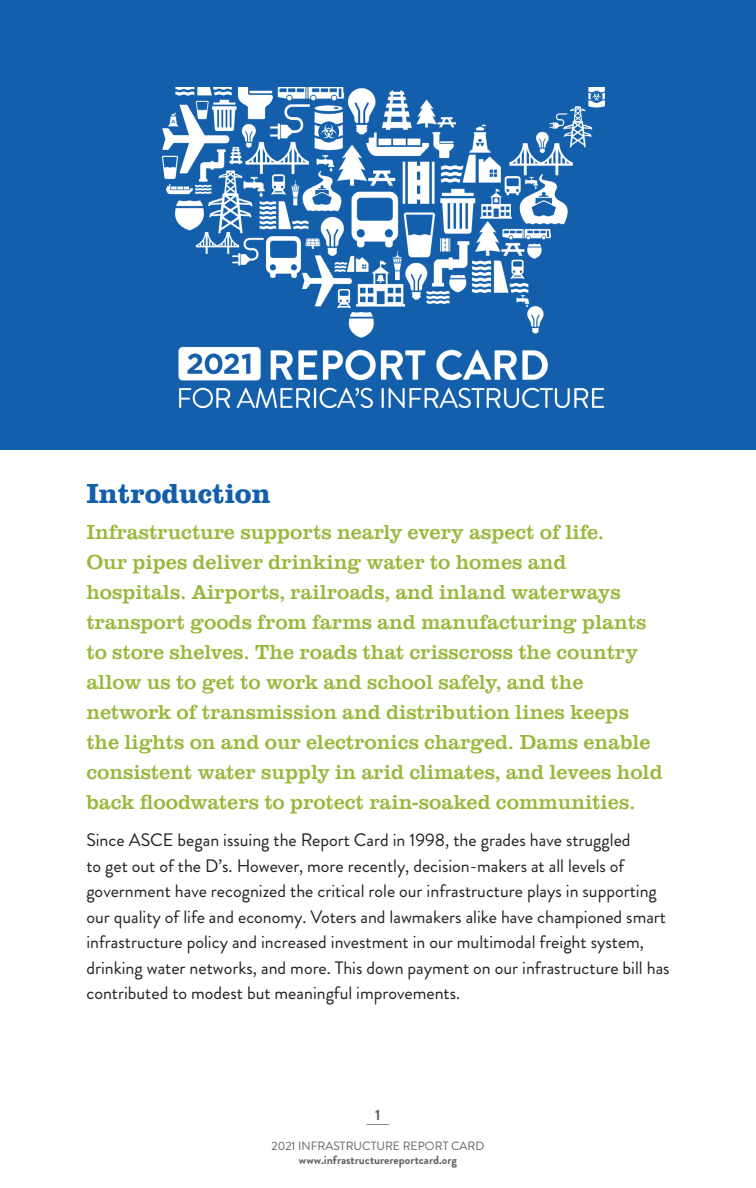
<style>
.page{position:relative;width:756px;height:1188px;background:#fff}
.page>*{position:absolute;margin:0;border:0;box-sizing:border-box;transform-origin:0 0}
.t1{font:700 28.5px "Clarendon URW";color:#135fab}
.t2{font:21px/30px "Clarendon URW";color:#99b73b}
.t3{font:18px/25.5px "Brandon Grotesque";color:#231f20}
.t4{font:700 15px "Brandon Grotesque";color:#5e6267}
.t5{font:12px/25.5px "Brandon Grotesque";color:#5e6267;text-align:center}
.t6{font:700 12px "Brandon Grotesque";color:#5e6267}
</style>
<div class="page">
<div style="left:0;top:0;width:756px;height:450px;background:#135fab"></div>
<img style="left:162px;top:88px;width:442px;height:319px">
<h1 class="t1" style="left:86px;top:476px;width:186px">Introduction</h1>
<p class="t2" style="left:86px;top:517px;width:578px">Infrastructure supports nearly every aspect of life.<br>Our pipes deliver drinking water to homes and hospitals. Airports, railroads, and inland waterways transport goods from farms and manufacturing plants to store shelves. The roads that crisscross the country allow us to get to work and school safely, and the network of transmission and distribution lines keeps the lights on and our electronics charged. Dams enable consistent water supply in arid climates, and levees hold back floodwaters to protect rain-soaked communities.</p>
<p class="t3" style="left:86px;top:828px;width:585px">Since ASCE began issuing the Report Card in 1998, the grades have struggled<br>to get out of the D’s. However, more recently, decision-makers at all levels of government have recognized the critical role our infrastructure plays in supporting our quality of life and economy. Voters and lawmakers alike have championed smart infrastructure policy and increased investment in our multimodal freight system, drinking water networks, and more. This down payment on our infrastructure bill has contributed to modest but meaningful improvements.</p>
<p class="t4" style="left:375px;top:1104px;width:7px">1</p>
<p class="t5" style="left:272px;top:1108px;width:214px">________<br>2021 INFRASTRUCTURE REPORT CARD</p>
<p class="t6" style="left:299px;top:1152px;width:160px">www.infrastructurereportcard.org</p>
</div>
